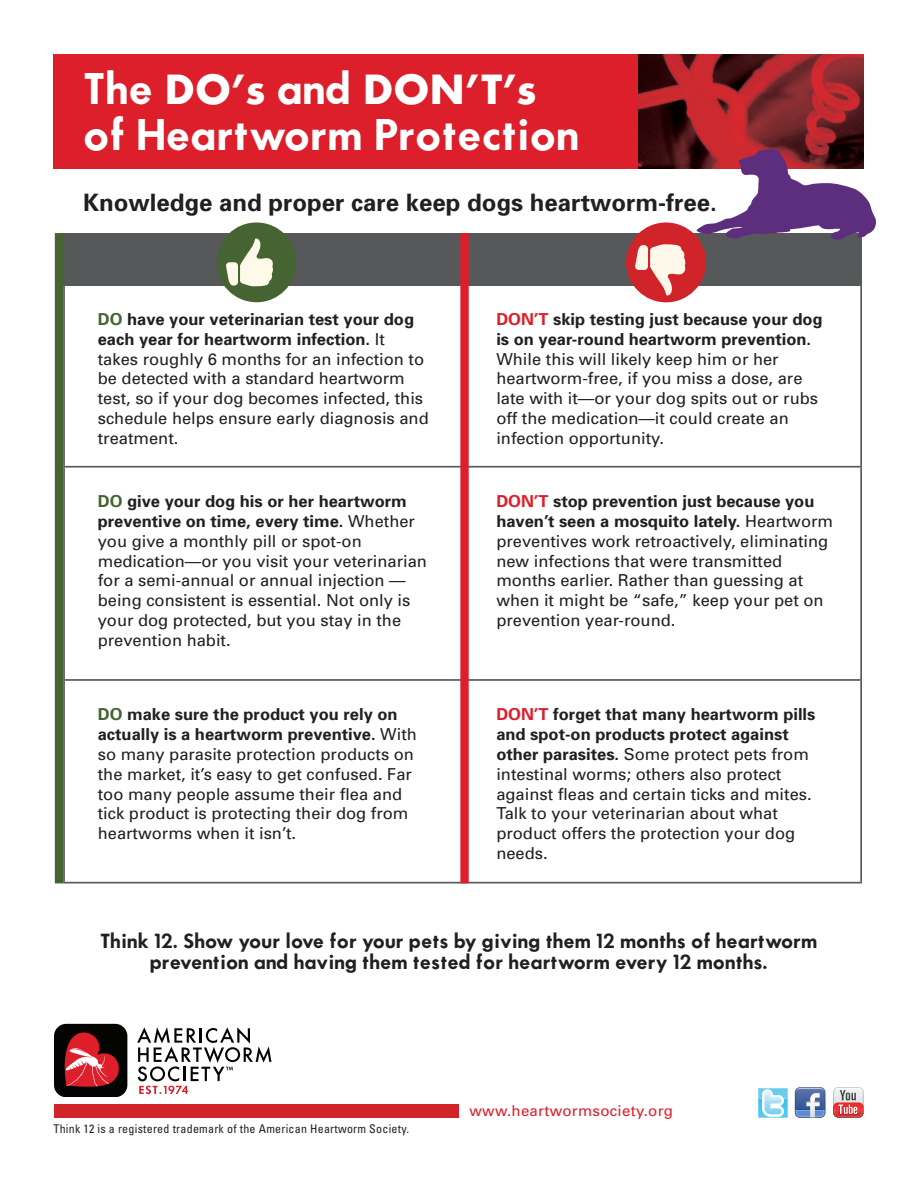
<style>
.page{position:relative;width:918px;height:1188px;background:#fff}
.page>*{position:absolute;margin:0;border:0;box-sizing:border-box;transform-origin:0 0}
.t1{font:600 39px/46.8px "Futura";color:#fff}
.Body_Bold{font:700 24px "Univers";color:#231f20}
.Body_Bold-2{font:600 18px/21.6px "Futura";color:#231f20;text-align:center}
.body{font:16.5px/19.8px "Univers";color:#231f20}
.t2{font:15px "Univers";letter-spacing:.02em;color:#dd1f2b}
.t3{font:condensed 12px "Univers";letter-spacing:.02em;color:#231f20}
.s1{font-weight:700}
.s2{font-weight:700;color:#456431}
.s3{font-weight:700;color:#dd1f2b}
</style>
<div class="page">
<hr style="left:63px;top:285px;width:2px;height:181px;background:#57585a">
<hr style="left:860px;top:285px;width:2px;height:181px;background:#57585a">
<hr style="left:63px;top:466px;width:400px;height:2px;background:#57585a">
<hr style="left:63px;top:468px;width:2px;height:211px;background:#57585a">
<hr style="left:463px;top:466px;width:399px;height:2px;background:#57585a">
<hr style="left:860px;top:468px;width:2px;height:211px;background:#57585a">
<hr style="left:63px;top:679px;width:400px;height:2px;background:#57585a">
<hr style="left:63px;top:681px;width:2px;height:201px;background:#57585a">
<hr style="left:463px;top:679px;width:399px;height:2px;background:#57585a">
<hr style="left:860px;top:681px;width:2px;height:201px;background:#57585a">
<hr style="left:63px;top:882px;width:400px;height:1px;background:#57585a">
<hr style="left:463px;top:882px;width:399px;height:1px;background:#57585a">
<div style="left:60px;top:233px;width:802px;height:52px;background:#57585a"></div>
<div style="left:217px;top:222px;width:79px;height:80px;background:#456431;border-radius:50%"></div>
<svg style="left:226px;top:238px;width:47px;height:48px"></svg>
<div style="left:53px;top:54px;width:592px;height:114px;background:#dd1f2b"></div>
<img style="left:639px;top:54px;width:225px;height:95px">
<svg style="left:758px;top:1088px;width:30px;height:30px"></svg>
<div style="left:54px;top:1104px;width:405px;height:14px;background:#d1232a"></div>
<svg style="left:795px;top:1087px;width:30px;height:31px"></svg>
<svg style="left:833px;top:1087px;width:31px;height:31px"></svg>
<div style="left:55px;top:1024px;width:72px;height:73px;background:#040503;border-radius:12px"></div>
<svg style="left:64px;top:1024px;width:62px;height:63px"></svg>
<svg style="left:137px;top:1027px;width:134px;height:67px"></svg>
<div style="left:55px;top:233px;width:8px;height:650px;background:#456431"></div>
<div style="left:460px;top:233px;width:9px;height:650px;background:#dd1f2b"></div>
<svg style="left:626px;top:149px;width:250px;height:153px"></svg>
<p class="t1" style="left:83px;top:64px;width:498px">The <span class="s1">DO’s</span> and <span class="s1">DON’T’s </span>of Heartworm Protection</p>
<p class="Body_Bold" style="left:83px;top:187px;width:635px">Knowledge and proper care keep dogs heartworm-free.</p>
<p class="body" style="left:98px;top:309px;width:333px"><span class="s2">DO</span> <span class="s1">have your veterinarian test your dog each year for heartworm infection.</span> It takes roughly 6 months for an infection to be detected with a standard heartworm test, so if your dog becomes infected, this schedule helps ensure early diagnosis and treatment.</p>
<p class="body" style="left:496px;top:309px;width:328px"><span class="s3">DON’T</span> <span class="s1">skip testing just because your dog is on year-round heartworm prevention.<br></span>While this will likely keep him or her heartworm-free, if you miss a dose, are late with it—or your dog spits out or rubs off the medication—it could create an infection opportunity.</p>
<p class="body" style="left:98px;top:491px;width:331px"><span class="s2">DO</span> <span class="s1">give your dog his or her heartworm preventive on time, every time.</span> Whether you give a monthly pill or spot-on medication—or you visit your veterinarian for a semi-annual or annual injection — being consistent is essential. Not only is your dog protected, but you stay in the prevention habit.</p>
<p class="body" style="left:496px;top:491px;width:338px"><span class="s3">DON’T</span> <span class="s1">stop prevention just because you haven’t seen a mosquito lately.</span> Heartworm preventives work retroactively, eliminating new infections that were transmitted months earlier. Rather than guessing at when it might be “safe,” keep your pet on prevention year-round.</p>
<p class="body" style="left:98px;top:704px;width:321px"><span class="s2">DO</span> <span class="s1">make sure the product you rely on actually is a heartworm preventive.</span> With so many parasite protection products on the market, it’s easy to get confused. Far too many people assume their flea and tick product is protecting their dog from heartworms when it isn’t.</p>
<p class="body" style="left:496px;top:704px;width:321px"><span class="s3">DON’T</span> <span class="s1">forget that many heartworm pills and spot-on products protect against other parasites.</span> Some protect pets from intestinal worms; others also protect against fleas and certain ticks and mites.<br>Talk to your veterinarian about what product offers the protection your dog needs.</p>
<p class="Body_Bold-2" style="left:100px;top:930px;width:719px">Think 12. Show your love for your pets by giving them 12 months of heartworm prevention and having them tested for heartworm every 12 months.</p>
<p class="t3" style="left:53px;top:1122px;width:357px">Think 12 is a registered trademark of the American Heartworm Society.</p>
<p class="t2" style="left:470px;top:1102px;width:205px">www.heartwormsociety.org</p>
</div>
